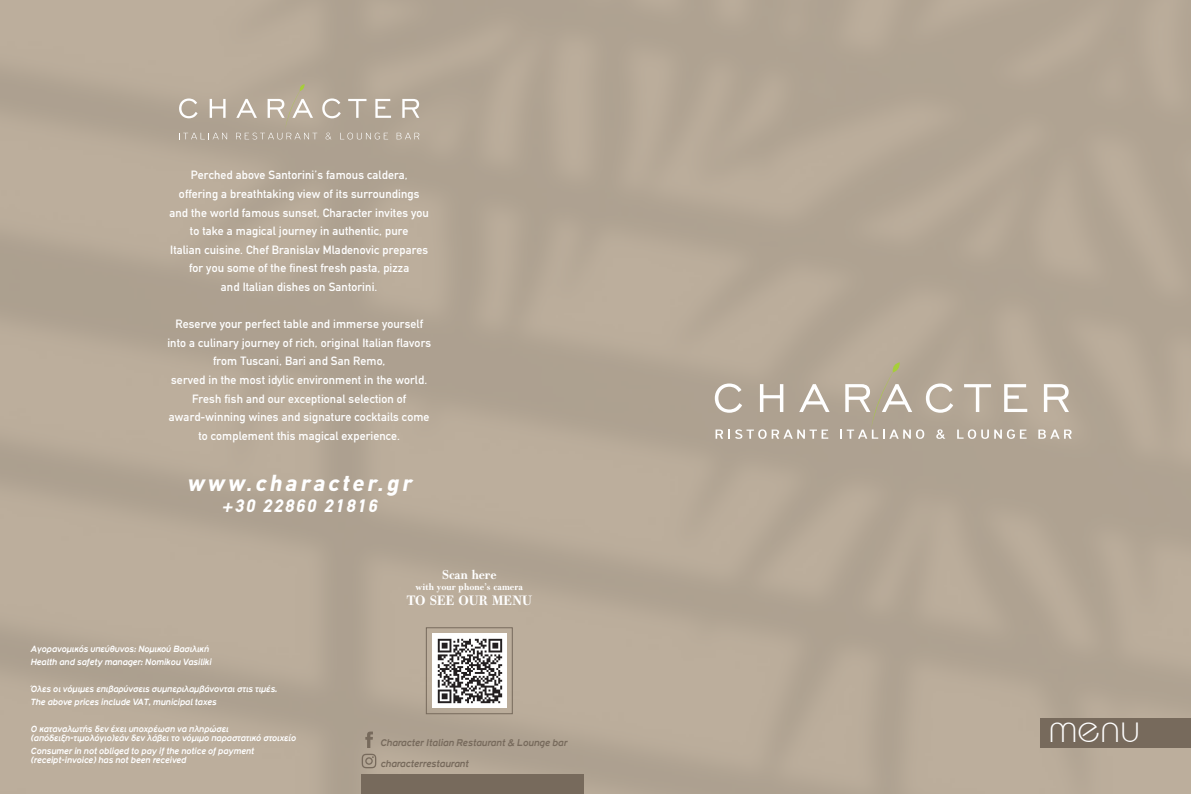
<style>
.page{position:relative;width:1191px;height:794px;background:#b5a896}
.page>*{position:absolute;margin:0;border:0;box-sizing:border-box;transform-origin:0 0}
.t1{font:40.25px "Bauhaus Light CTT";color:#fff}
.t2{font:italic 700 22.84px "CF Din";color:#fff}
.t3{font:italic 700 17.76px "CF Din";color:#fff}
.t4{font:700 14.53px "PF Bodoni Text";color:#fff}
.t5{font:700 13.74px "PF Bodoni Text";color:#fff}
.t6{font:11.81px "CF Din";letter-spacing:.01em;color:#fff}
.t7{font:italic 700 10.5px "PF Highway Gothic Extended";color:#776a5c;scale:.86 1}
.t8{font:700 10.15px "PF Bodoni Text";color:#fff}
.t9{font:italic 700 9.62px/8.8px "PF Highway Gothic Extended";color:#fff;scale:.86 1}
</style>
<div class="page">
<svg style="left:179px;top:98px;width:19px;height:20px"></svg>
<svg style="left:210px;top:99px;width:15px;height:19px"></svg>
<svg style="left:179px;top:133px;width:48px;height:6px"></svg>
<svg style="left:236px;top:84px;width:183px;height:55px;background:#b9ad9d"></svg>
<div style="left:1040px;top:717px;width:151px;height:30px;background:#776a5c"></div>
<svg style="left:362px;top:731px;width:14px;height:37px"></svg>
<div style="left:361px;top:774px;width:222px;height:20px;background:#776a5c"></div>
<div style="left:426px;top:627px;width:87px;height:87px;border:1px solid #776a5c"></div>
<img style="left:432px;top:633px;width:74px;height:75px">
<svg style="left:715px;top:383px;width:27px;height:30px"></svg>
<svg style="left:760px;top:384px;width:23px;height:28px"></svg>
<svg style="left:799px;top:384px;width:30px;height:28px"></svg>
<svg style="left:1044px;top:384px;width:25px;height:28px"></svg>
<svg style="left:715px;top:429px;width:113px;height:10px"></svg>
<svg style="left:840px;top:362px;width:187px;height:77px;background:#bbb0a0"></svg>
<svg style="left:1038px;top:429px;width:33px;height:10px"></svg>
<p class="t6" style="left:191px;top:169px;width:218px">Perched above Santorini’s famous caldera,</p>
<p class="t6" style="left:179px;top:187px;width:242px">offering a breathtaking view of its surroundings</p>
<p class="t6" style="left:169px;top:206px;width:261px">and the world famous sunset, Character invites you</p>
<p class="t6" style="left:190px;top:225px;width:220px">to take a magical journey in authentic, pure</p>
<p class="t6" style="left:170px;top:243px;width:259px">Italian cuisine. Chef Branislav Mladenovic prepares</p>
<p class="t6" style="left:189px;top:262px;width:222px">for you some of the finest fresh pasta, pizza</p>
<p class="t6" style="left:221px;top:280px;width:158px">and Italian dishes on Santorini.</p>
<p class="t6" style="left:175px;top:318px;width:249px">Reserve your perfect table and immerse yourself</p>
<p class="t6" style="left:167px;top:336px;width:265px">into a culinary journey of rich, original Italian flavors</p>
<p class="t6" style="left:213px;top:355px;width:174px">from Tuscani, Bari and San Remo,</p>
<p class="t6" style="left:171px;top:373px;width:257px">served in the most idylic environment in the world.</p>
<p class="t6" style="left:192px;top:392px;width:215px">Fresh fish and our exceptional selection of</p>
<p class="t6" style="left:169px;top:411px;width:262px">award-winning wines and signature cocktails come</p>
<p class="t6" style="left:198px;top:429px;width:203px">to complement this magical experience.</p>
<p class="t2" style="left:187px;top:470px;width:230px">www.character.gr</p>
<p class="t3" style="left:222px;top:496px;width:160px">+30 22860 21816</p>
<p class="t9" style="left:31px;top:644px;width:209px">Αγορανομικός υπεύθυνος: Νομικού Βασιλική</p>
<p class="t9" style="left:31px;top:658px;width:212px">Health and safety manager: Nomikou Vasiliki</p>
<p class="t9" style="left:31px;top:684px;width:288px">Όλες οι νόμιμες επιβαρύνσεις συμπεριλαμβάνονται στις τιμές.</p>
<p class="t9" style="left:31px;top:698px;width:218px">The above prices include VAT, municipal taxes</p>
<p class="t9" style="left:31px;top:724px;width:310px">Ο καταναλωτής δεν έχει υποχρέωση να πληρώσει (απόδειξη-τιμολόγιο)εάν δεν λάβει το νόμιμο παραστατικό στοιχείο</p>
<p class="t9" style="left:31px;top:746px;width:261px">Consumer in not obliged to pay if the notice of payment (receipt-invoice) has not been received</p>
<p class="t5" style="left:442px;top:567px;width:56px">Scan here</p>
<p class="t8" style="left:416px;top:581px;width:109px">with your phone’s camera</p>
<p class="t4" style="left:407px;top:592px;width:127px">TO SEE OUR MENU</p>
<p class="t7" style="left:380px;top:737px;width:219px">Character Italian Restaurant &amp; Lounge bar</p>
<p class="t7" style="left:381px;top:757px;width:104px">characterrestaurant</p>
<p class="t1" style="left:1048px;top:705px;width:94px">menu</p>
</div>
